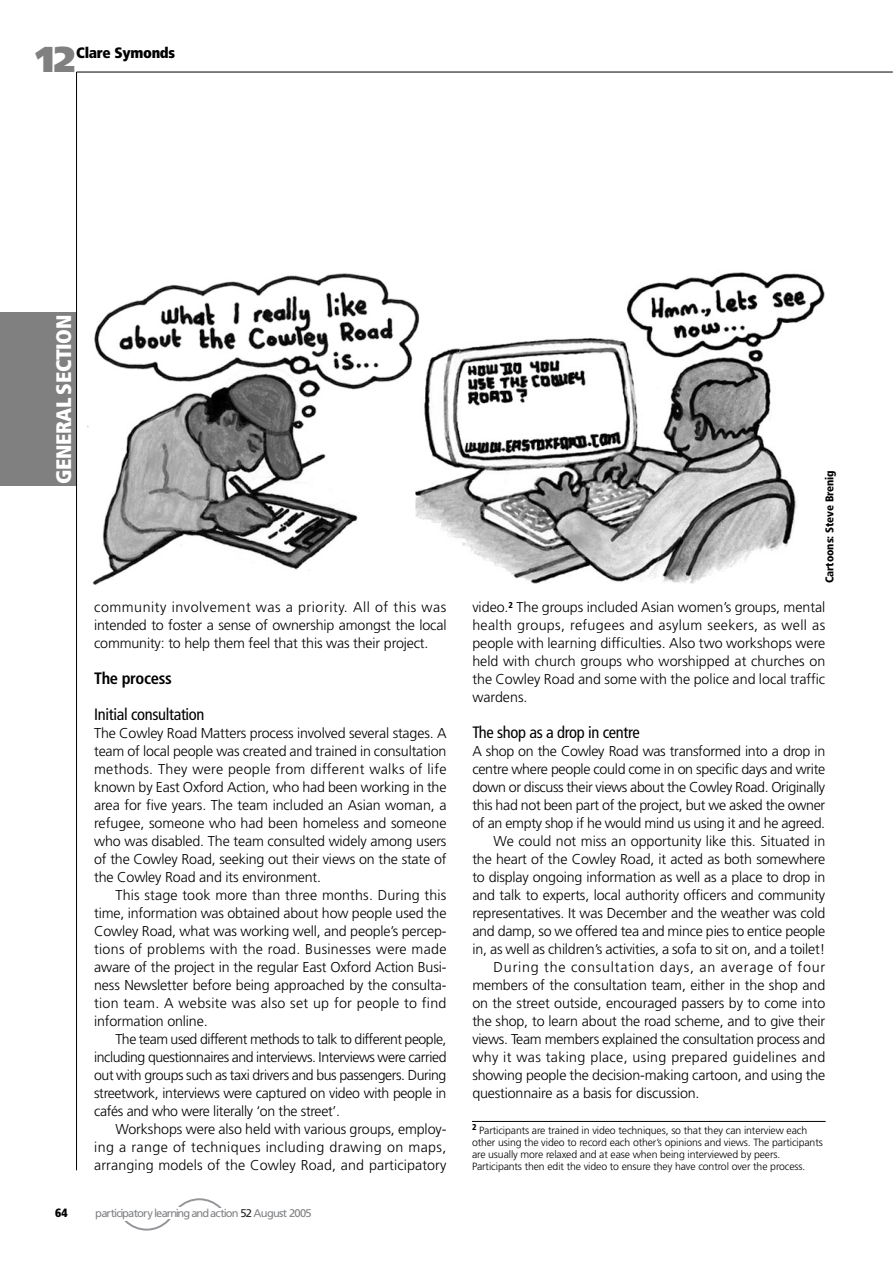
<style>
.page{position:relative;width:893px;height:1263px;background:#fff}
.page>*{position:absolute;margin:0;border:0;box-sizing:border-box;transform-origin:0 0}
.t1{font:900 36px "Frutiger";color:#808080}
.t2{font:900 condensed 21px "Frutiger";letter-spacing:-.02em;color:#fff}
.t3{font:condensed 16.5px "Frutiger";letter-spacing:-.02em;color:#000}
.t4{font:700 condensed 16.5px "Frutiger";letter-spacing:-.02em;color:#000}
.t5{font:900 condensed 15px "Frutiger";letter-spacing:-.02em;color:#000}
.t6{font:300 14.25px/18px "Frutiger";letter-spacing:-.01em;color:#000;text-align:justify}
.t7{font:300 14.25px "Frutiger";letter-spacing:.025em;color:#000}
.t8{font:300 14.25px "Frutiger";letter-spacing:.055em;color:#000}
.t9{font:900 condensed 12px "Frutiger";color:#000}
.t10{font:900 condensed 11.25px "Frutiger";letter-spacing:-.005em;color:#000}
.t11{font:11.1px "Frutiger";letter-spacing:-.07em;color:#808285}
.t12{font:300 10.5px/12px "Frutiger";letter-spacing:-.01em;color:#000}
.s1{color:#231f20}
</style>
<div class="page">
<div style="left:0;top:313px;width:76px;height:173px;background:#808080"></div>
<hr style="left:77px;top:72px;width:816px;height:1px;background:#000">
<hr style="left:76px;top:72px;width:1px;height:1098px;background:#000">
<svg style="left:124px;top:1198px;width:98px;height:33px"></svg>
<div style="left:120px;top:1216px;width:10px;height:5px;background:#fff"></div>
<img style="left:87px;top:273px;width:328px;height:312px">
<img style="left:415px;top:272px;width:410px;height:312px">
<hr style="left:472px;top:1121px;width:354px;height:1px;background:#000">
<h1 class="t1" style="left:36px;top:45px;width:41px">12</h1>
<p class="t5" style="left:76px;top:47px;width:101px">Clare Symonds</p>
<h2 class="t2" style="left:55px;top:484px;width:170px;rotate:-90deg">GENERAL SECTION</h2>
<p class="t6" style="left:94px;top:599px;width:354px">community involvement was a priority. All of this was intended to foster a sense of ownership amongst the local community: to help them feel that this was their project.</p>
<p class="t4" style="left:94px;top:672px;width:79px">The process</p>
<p class="t3" style="left:94px;top:708px;width:112px">Initial consultation</p>
<p class="t6" style="left:94px;top:725px;width:354px">The Cowley Road Matters process involved several stages. A team of local people was created and trained in consultation methods. They were people from different walks of life known by East Oxford Action, who had been working in the area for five years. The team included an Asian woman, a refugee, someone who had been homeless and someone who was disabled. The team consulted widely among users of the Cowley Road, seeking out their views on the state of the Cowley Road and its environment.</p>
<p class="t6" style="left:94px;top:887px;width:354px;text-indent:21px">This stage took more than three months. During this time, information was obtained about how people used the Cowley Road, what was working well, and people’s percep&shy;tions of problems with the road. Businesses were made aware of the project in the regular East Oxford Action Busi&shy;ness Newsletter before being approached by the consulta&shy;tion team. A website was also set up for people to find information online.</p>
<p class="t6" style="left:94px;top:1031px;width:354px;text-indent:21px">The team used different methods to talk to different people, including questionnaires and interviews. Interviews were carried out with groups such as taxi drivers and bus passengers. During streetwork, interviews were captured on video with people in cafés and who were literally ‘on the street’.</p>
<p class="t6" style="left:94px;top:1121px;width:354px;text-indent:21px">Workshops were also held with various groups, employ&shy;ing a range of techniques including drawing on maps, arranging models of the Cowley Road, and participatory</p>
<p class="t9" style="left:55px;top:1208px;width:14px">64</p>
<p class="t11" style="left:95px;top:1208px;width:218px">participatory learning and action <span class="s1">52</span> August 2005</p>
<p class="t10" style="left:825px;top:583px;width:115px;rotate:-90deg">Cartoons: Steve Brenig</p>
<p class="t6" style="left:472px;top:599px;width:354px">video.<sup>2</sup> The groups included Asian women’s groups, mental health groups, refugees and asylum seekers, as well as people with learning difficulties. Also two workshops were held with church groups who worshipped at churches on the Cowley Road and some with the police and local traffic wardens.</p>
<p class="t3" style="left:472px;top:726px;width:169px">The shop as a drop in centre</p>
<p class="t6" style="left:472px;top:743px;width:354px">A shop on the Cowley Road was transformed into a drop in</p>
<p class="t6" style="left:472px;top:761px;width:354px">centre where people could come in on specific days and write</p>
<p class="t6" style="left:472px;top:779px;width:354px">down or discuss their views about the Cowley Road. Originally</p>
<p class="t6" style="left:472px;top:797px;width:354px">this had not been part of the project, but we asked the owner</p>
<p class="t6" style="left:472px;top:815px;width:354px">of an empty shop if he would mind us using it and he agreed.</p>
<p class="t6" style="left:494px;top:833px;width:333px">We could not miss an opportunity like this. Situated in</p>
<p class="t6" style="left:472px;top:851px;width:354px">the heart of the Cowley Road, it acted as both somewhere</p>
<p class="t6" style="left:472px;top:869px;width:354px">to display ongoing information as well as a place to drop in</p>
<p class="t6" style="left:472px;top:887px;width:354px">and talk to experts, local authority officers and community</p>
<p class="t6" style="left:472px;top:905px;width:354px">representatives. It was December and the weather was cold</p>
<p class="t6" style="left:472px;top:923px;width:354px">and damp, so we offered tea and mince pies to entice people</p>
<p class="t6" style="left:472px;top:941px;width:354px">in, as well as children’s activities, a sofa to sit on, and a toilet!</p>
<p class="t8" style="left:494px;top:961px;width:333px">During the consultation days, an average of four</p>
<p class="t6" style="left:472px;top:977px;width:354px">members of the consultation team, either in the shop and</p>
<p class="t6" style="left:472px;top:995px;width:354px">on the street outside, encouraged passers by to come into</p>
<p class="t6" style="left:472px;top:1013px;width:354px">the shop, to learn about the road scheme, and to give their</p>
<p class="t6" style="left:472px;top:1031px;width:354px">views. Team members explained the consultation process and</p>
<p class="t7" style="left:472px;top:1051px;width:354px">why it was taking place, using prepared guidelines and</p>
<p class="t6" style="left:472px;top:1067px;width:354px">showing people the decision-making cartoon, and using the</p>
<p class="t6" style="left:472px;top:1085px;width:229px">questionnaire as a basis for discussion.</p>
<p class="t12" style="left:472px;top:1125px;width:352px"><sup>2</sup> Participants are trained in video techniques, so that they can interview each other using the video to record each other’s opinions and views. The participants are usually more relaxed and at ease when being interviewed by peers.<br>Participants then edit the video to ensure they have control over the process.</p>
</div>
